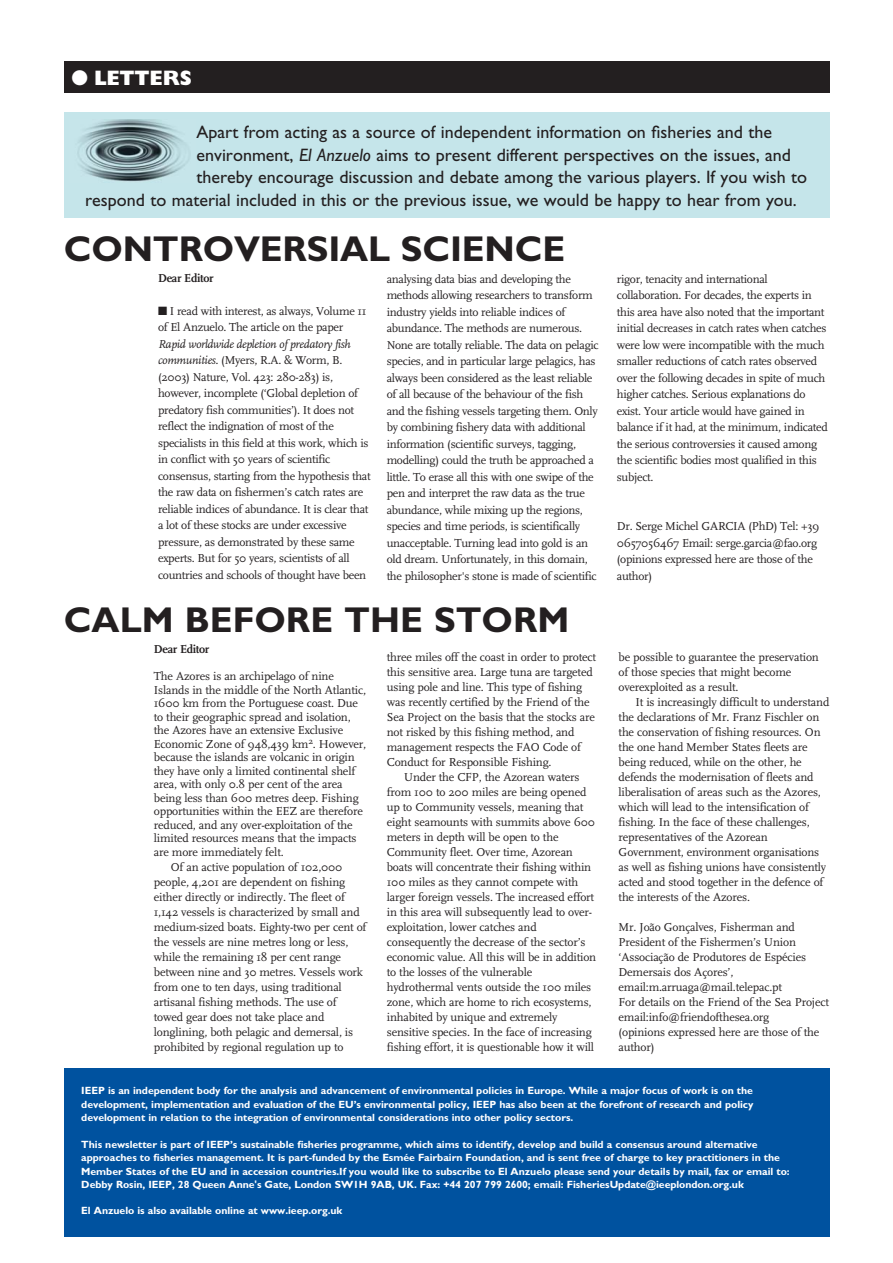
<style>
.page{position:relative;width:893px;height:1263px;background:#fff}
.page>*{position:absolute;margin:0;border:0;box-sizing:border-box;transform-origin:0 0}
.t1{font:700 36px "Gill Sans";letter-spacing:-.005em;color:#231f20}
.t2{font:800 21px "Gill Sans";letter-spacing:-.005em;color:#fff}
.t3{font:18px "Gill Sans";color:#231f20}
.t4{font:12px/15px "Scala";letter-spacing:-.015em;color:#231f20}
.t5{font:700 12px "Scala";letter-spacing:-.025em;color:#231f20}
.t6{font:700 10.5px/13.5px "Gill Sans";letter-spacing:-.005em;color:#fff;text-align:justify}
.s1{font-style:italic}
</style>
<div class="page">
<div style="left:64px;top:112px;width:765px;height:106px;background:#c5e5ea"></div>
<div style="left:64px;top:62px;width:765px;height:31px;background:#231f20"></div>
<img style="left:77px;top:120px;width:112px;height:62px">
<div style="left:64px;top:1068px;width:765px;height:168px;background:#00529f"></div>
<h2 class="t2" style="left:71px;top:70px;width:122px">● LETTERS</h2>
<h3 class="t3" style="left:196px;top:126px;width:577px">Apart from acting as a source of independent information on fisheries and the</h3>
<h3 class="t3" style="left:196px;top:148px;width:596px">environment, <span class="s1">El Anzuelo</span> aims to present different perspectives on the issues, and</h3>
<h3 class="t3" style="left:196px;top:171px;width:612px">thereby encourage discussion and debate among the various players. If you wish to</h3>
<h3 class="t3" style="left:85px;top:193px;width:713px">respond to material included in this or the previous issue, we would be happy to hear from you.</h3>
<h1 class="t1" style="left:64px;top:236px;width:503px">CONTROVERSIAL SCIENCE</h1>
<p class="t5" style="left:158px;top:273px;width:57px">Dear Editor</p>
<p class="t4" style="left:158px;top:304px;width:210px;line-height:16.5px">■ I read with interest, as always, Volume 11 of El Anzuelo. The article on the paper</p>
<p class="t4" style="left:158px;top:337px;width:214px;line-height:16.5px"><span class="s1">Rapid worldwide depletion of predatory fish communities.</span> (Myers, R.A. &amp; Worm, B. (2003) Nature, Vol. 423: 280-283) is, however, incomplete (‘Global depletion of predatory fish communities’). It does not reflect the indignation of most of the specialists in this field at this work, which is in conflict with 50 years of scientific consensus, starting from the hypothesis that the raw data on fishermen’s catch rates are reliable indices of abundance. It is clear that a lot of these stocks are under excessive pressure, as demonstrated by these same experts. But for 50 years, scientists of all countries and schools of thought have been</p>
<p class="t4" style="left:386px;top:272px;width:213px;line-height:16.5px">analysing data bias and developing the methods allowing researchers to transform industry yields into reliable indices of abundance. The methods are numerous.<br>None are totally reliable. The data on pelagic species, and in particular large pelagics, has always been considered as the least reliable of all because of the behaviour of the fish and the fishing vessels targeting them. Only by combining fishery data with additional information (scientific surveys, tagging, modelling) could the truth be approached a little. To erase all this with one swipe of the pen and interpret the raw data as the true abundance, while mixing up the regions, species and time periods, is scientifically unacceptable. Turning lead into gold is an old dream. Unfortunately, in this domain, the philosopher's stone is made of scientific</p>
<h1 class="t1" style="left:64px;top:607px;width:507px">CALM BEFORE THE STORM</h1>
<p class="t5" style="left:154px;top:645px;width:57px">Dear Editor</p>
<p class="t4" style="left:154px;top:671px;width:214px;line-height:13.5px">The Azores is an archipelago of nine Islands in the middle of the North Atlantic, 1600 km from the Portuguese coast. Due to their geographic spread and isolation, the Azores have an extensive Exclusive Economic Zone of 948,439 km<sup>2</sup>. However, because the islands are volcanic in origin they have only a limited continental shelf area, with only 0.8 per cent of the area being less than 600 metres deep. Fishing opportunities within the EEZ are therefore reduced, and any over-exploitation of the limited resources means that the impacts are more immediately felt.</p>
<p class="t4" style="left:154px;top:860px;width:214px;text-indent:17px">Of an active population of 102,000 people, 4,201 are dependent on fishing either directly or indirectly. The fleet of 1,142 vessels is characterized by small and medium-sized boats. Eighty-two per cent of the vessels are nine metres long or less, while the remaining 18 per cent range between nine and 30 metres. Vessels work from one to ten days, using traditional artisanal fishing methods. The use of towed gear does not take place and longlining, both pelagic and demersal, is prohibited by regional regulation up to</p>
<p class="t4" style="left:387px;top:650px;width:211px">three miles off the coast in order to protect this sensitive area. Large tuna are targeted using pole and line. This type of fishing was recently certified by the Friend of the Sea Project on the basis that the stocks are not risked by this fishing method, and management respects the FAO Code of Conduct for Responsible Fishing.</p>
<p class="t4" style="left:387px;top:770px;width:211px;text-indent:17px">Under the CFP, the Azorean waters from 100 to 200 miles are being opened up to Community vessels, meaning that eight seamounts with summits above 600 meters in depth will be open to the Community fleet. Over time, Azorean boats will concentrate their fishing within 100 miles as they cannot compete with larger foreign vessels. The increased effort in this area will subsequently lead to over&shy;exploitation, lower catches and consequently the decrease of the sector’s economic value. All this will be in addition to the losses of the vulnerable hydrothermal vents outside the 100 miles zone, which are home to rich ecosystems, inhabited by unique and extremely sensitive species. In the face of increasing fishing effort, it is questionable how it will</p>
<p class="t4" style="left:617px;top:272px;width:212px;line-height:16.5px">rigor, tenacity and international collaboration. For decades, the experts in this area have also noted that the important initial decreases in catch rates when catches were low were incompatible with the much smaller reductions of catch rates observed over the following decades in spite of much higher catches. Serious explanations do exist. Your article would have gained in balance if it had, at the minimum, indicated the serious controversies it caused among the scientific bodies most qualified in this subject.</p>
<p class="t4" style="left:617px;top:519px;width:204px;line-height:16.5px">Dr. Serge Michel GARCIA (PhD) Tel: +39<br>0657056467 Email: serge.garcia@fao.org (opinions expressed here are those of the author)</p>
<p class="t4" style="left:618px;top:650px;width:202px">be possible to guarantee the preservation of those species that might become overexploited as a result.</p>
<p class="t4" style="left:618px;top:695px;width:212px;text-indent:17px">It is increasingly difficult to understand the declarations of Mr. Franz Fischler on the conservation of fishing resources. On the one hand Member States fleets are being reduced, while on the other, he defends the modernisation of fleets and liberalisation of areas such as the Azores, which will lead to the intensification of fishing. In the face of these challenges, representatives of the Azorean Government, environment organisations as well as fishing unions have consistently acted and stood together in the defence of the interests of the Azores.</p>
<p class="t4" style="left:618px;top:920px;width:212px">Mr. João Gonçalves, Fisherman and<br>President of the Fishermen’s Union ‘Associação de Produtores de Espécies<br>Demersais dos Açores’, email:m.arruaga@mail.telepac.pt<br>For details on the Friend of the Sea Project email:info@friendofthesea.org<br>(opinions expressed here are those of the author)</p>
<p class="t6" style="left:81px;top:1085px;width:673px">IEEP is an independent body for the analysis and advancement of environmental policies in Europe. While a major focus of work is on the development, implementation and evaluation of the EU’s environmental policy, IEEP has also been at the forefront of research and policy development in relation to the integration of environmental considerations into other policy sectors.</p>
<p class="t6" style="left:81px;top:1139px;width:710px;text-align:left">This newsletter is part of IEEP’s sustainable fisheries programme, which aims to identify, develop and build a consensus around alternative approaches to fisheries management. It is part-funded by the Esmée Fairbairn Foundation, and is sent free of charge to key practitioners in the Member States of the EU and in accession countries.If you would like to subscribe to El Anzuelo please send your details by mail, fax or email to:<br>Debby Rosin, IEEP, 28 Queen Anne's Gate, London SW1H 9AB, UK. Fax: +44 207 799 2600; email: FisheriesUpdate@ieeplondon.org.uk</p>
<p class="t6" style="left:81px;top:1205px;width:262px">El Anzuelo is also available online at www.ieep.org.uk</p>
</div>
